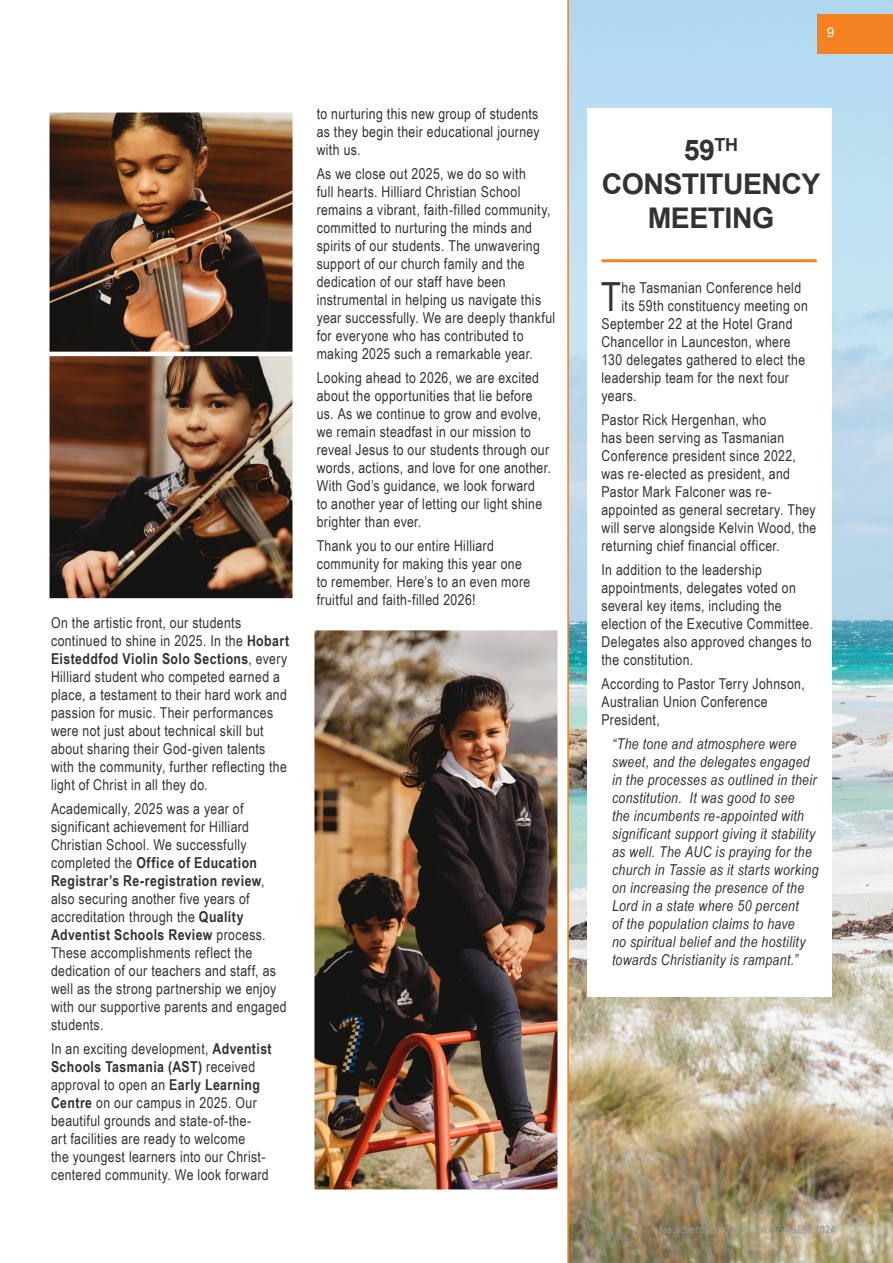
<style>
.page{position:relative;width:893px;height:1263px;background:#fff}
.page>*{position:absolute;margin:0;border:0;box-sizing:border-box;transform-origin:0 0}
.First_Paragraph{font:40.2px "Arial Narrow";color:#333233}
.t1{font:700 28.5px/34.2px "Arial";letter-spacing:-.02em;color:#333233;text-align:center}
.Main_Body{font:15px/18px "Arial Narrow";letter-spacing:.025em;color:#333233}
.Main_Body_Quote_Italics{font:italic 15px/18px "Arial Narrow";letter-spacing:.025em;color:#333233}
.First_Paragraph-2{font:15px "Arial Narrow";letter-spacing:.025em;color:#333233}
.t2{font:13.5px "Arial";color:#fff}
.t3{font:10.5px "Arial Narrow";letter-spacing:.035em;color:#999b9e}
.s1{font-weight:700}
</style>
<div class="page">
<img style="left:50px;top:113px;width:242px;height:239px">
<div style="left:45px;top:108px;width:252px;height:251px;border:4px solid #fff"></div>
<img style="left:569px;top:0;width:324px;height:1263px">
<img style="left:50px;top:357px;width:242px;height:241px">
<div style="left:45px;top:352px;width:252px;height:251px;border:4px solid #fff"></div>
<img style="left:315px;top:631px;width:242px;height:558px">
<div style="left:310px;top:626px;width:252px;height:568px;border:4px solid #fff"></div>
<hr style="left:567px;top:0;width:2px;height:1263px;background:#f58220">
<div style="left:587px;top:108px;width:244px;height:888px;background:#fff"></div>
<hr style="left:601px;top:259px;width:216px;height:3px;background:#f58220">
<div style="left:818px;top:14px;width:75px;height:40px;background:#f58220"></div>
<p class="Main_Body" style="left:51px;top:613px;width:240px">On the artistic front, our students continued to shine in 2025. In the <span class="s1">Hobart Eisteddfod Violin Solo Sections</span>, every Hilliard student who competed earned a place, a testament to their hard work and passion for music. Their performances were not just about technical skill but about sharing their God-given talents with the community, further reflecting the light of Christ in all they do.</p>
<p class="Main_Body" style="left:51px;top:799px;width:237px">Academically, 2025 was a year of significant achievement for Hilliard Christian School. We successfully completed the <span class="s1">Office of Education Registrar’s Re-registration review</span>, also securing another five years of accreditation through the <span class="s1">Quality Adventist Schools Review</span> process.<br>These accomplishments reflect the dedication of our teachers and staff, as well as the strong partnership we enjoy with our supportive parents and engaged students.</p>
<p class="Main_Body" style="left:51px;top:1039px;width:222px">In an exciting development, <span class="s1">Adventist Schools Tasmania (AST)</span> received approval to open an <span class="s1">Early Learning Centre</span> on our campus in 2025. Our beautiful grounds and state-of-the-<br>art facilities are ready to welcome<br>the youngest learners into our Christ&shy;centered community. We look forward</p>
<p class="Main_Body" style="left:317px;top:104px;width:225px;text-align:justify">to nurturing this new group of students as they begin their educational journey with us.</p>
<p class="Main_Body" style="left:317px;top:164px;width:240px">As we close out 2025, we do so with<br>full hearts. Hilliard Christian School remains a vibrant, faith-filled community, committed to nurturing the minds and spirits of our students. The unwavering support of our church family and the dedication of our staff have been instrumental in helping us navigate this year successfully. We are deeply thankful for everyone who has contributed to making 2025 such a remarkable year.</p>
<p class="Main_Body" style="left:317px;top:368px;width:236px">Looking ahead to 2026, we are excited about the opportunities that lie before us. As we continue to grow and evolve, we remain steadfast in our mission to reveal Jesus to our students through our words, actions, and love for one another.<br>With God’s guidance, we look forward<br>to another year of letting our light shine brighter than ever.</p>
<p class="Main_Body" style="left:317px;top:536px;width:215px">Thank you to our entire Hilliard community for making this year one to remember. Here’s to an even more fruitful and faith-filled 2026!</p>
<p class="t2" style="left:827px;top:24px;width:9px">9</p>
<p class="t1" style="left:602px;top:134px;width:220px">59<sup>TH<br></sup>CONSTITUENCY<br>MEETING</p>
<p class="First_Paragraph" style="left:601px;top:267px;width:22px">T</p>
<p class="First_Paragraph-2" style="left:622px;top:277px;width:181px">he Tasmanian Conference held</p>
<p class="First_Paragraph-2" style="left:622px;top:295px;width:188px">its 59th constituency meeting on</p>
<p class="First_Paragraph-2" style="left:601px;top:313px;width:193px">September 22 at the Hotel Grand</p>
<p class="First_Paragraph-2" style="left:601px;top:331px;width:191px">Chancellor in Launceston, where</p>
<p class="First_Paragraph-2" style="left:601px;top:349px;width:205px">130 delegates gathered to elect the</p>
<p class="First_Paragraph-2" style="left:601px;top:367px;width:189px">leadership team for the next four</p>
<p class="First_Paragraph-2" style="left:601px;top:385px;width:37px">years.</p>
<p class="Main_Body" style="left:601px;top:410px;width:216px">Pastor Rick Hergenhan, who<br>has been serving as Tasmanian Conference president since 2022, was re-elected as president, and Pastor Mark Falconer was re&shy;appointed as general secretary. They will serve alongside Kelvin Wood, the returning chief financial officer.</p>
<p class="Main_Body" style="left:601px;top:560px;width:213px">In addition to the leadership appointments, delegates voted on several key items, including the election of the Executive Committee.<br>Delegates also approved changes to the constitution.</p>
<p class="Main_Body" style="left:601px;top:674px;width:205px">According to Pastor Terry Johnson,<br>Australian Union Conference<br>President,</p>
<p class="Main_Body_Quote_Italics" style="left:612px;top:734px;width:208px">“The tone and atmosphere were sweet, and the delegates engaged in the processes as outlined in their constitution. It was good to see<br>the incumbents re-appointed with significant support giving it stability as well. The AUC is praying for the church in Tassie as it starts working on increasing the presence of the Lord in a state where 50 percent<br>of the population claims to have<br>no spiritual belief and the hostility towards Christianity is rampant.”</p>
<p class="t3" style="left:660px;top:1222px;width:177px">tas.adventist.org.au | NOVEMBER <span class="s1">2024</span></p>
</div>
